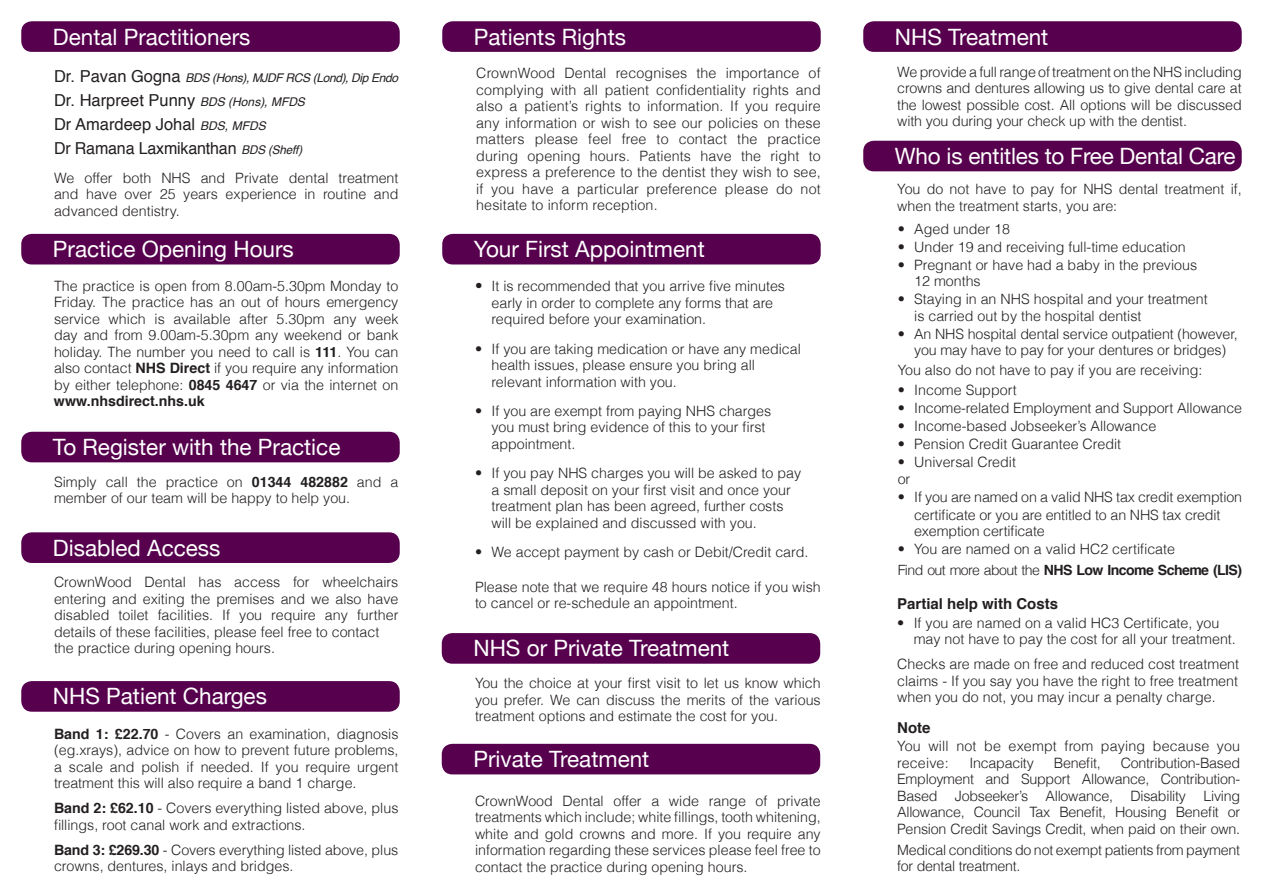
<style>
.page{position:relative;width:1263px;height:893px;background:#fff}
.page>*{position:absolute;margin:0;border:0;box-sizing:border-box;transform-origin:0 0}
.t1{font:22.5px "Helvetica Neue";color:#fff}
.t2{font:16.5px/24px "Helvetica";color:#231f20}
.t3{font:700 15px "Helvetica";color:#231f20}
.t4{font:300 14.25px/16.5px "Helvetica";color:#231f20}
.t5{font:700 14.1px "Helvetica";letter-spacing:-.04em;color:#231f20}
.t6{font:italic 12px "Helvetica";letter-spacing:-.03em;color:#231f20}
.s1{font-style:normal;font-size:16.5px}
.s2{font-style:italic;font-size:12px}
.s3{font-weight:700}
.s4{font-size:15px}
.s5{font-weight:300}
</style>
<div class="page">
<div style="left:21px;top:21px;width:379px;height:31px;background:#56004e;border-radius:11px"></div>
<div style="left:442px;top:21px;width:379px;height:31px;background:#56004e;border-radius:11px"></div>
<div style="left:863px;top:21px;width:379px;height:31px;background:#56004e;border-radius:11px"></div>
<div style="left:863px;top:141px;width:379px;height:30px;background:#56004e;border-radius:11px"></div>
<div style="left:21px;top:234px;width:379px;height:30px;background:#56004e;border-radius:11px"></div>
<div style="left:21px;top:432px;width:379px;height:30px;background:#56004e;border-radius:11px"></div>
<div style="left:21px;top:532px;width:379px;height:31px;background:#56004e;border-radius:11px"></div>
<div style="left:21px;top:681px;width:379px;height:31px;background:#56004e;border-radius:11px"></div>
<div style="left:442px;top:633px;width:378px;height:31px;background:#56004e;border-radius:11px"></div>
<div style="left:442px;top:744px;width:378px;height:30px;background:#56004e;border-radius:11px"></div>
<div style="left:442px;top:234px;width:379px;height:30px;background:#56004e;border-radius:11px"></div>
<h1 class="t1" style="left:53px;top:17px;width:199px">Dental Practitioners</h1>
<h1 class="t1" style="left:474px;top:17px;width:154px">Patients Rights</h1>
<h1 class="t1" style="left:895px;top:17px;width:155px">NHS Treatment</h1>
<p class="t6" style="left:54px;top:68px;width:346px"><span class="s1">Dr. Pavan Gogna</span> BDS (Hons), MJDF RCS (Lond), Dip Endo</p>
<p class="t2" style="left:54px;top:88px;width:252px">Dr. Harpreet Punny <span class="s2">BDS (Hons), MFDS<br></span>Dr Amardeep Johal <span class="s2">BDS, MFDS<br></span>Dr Ramana Laxmikanthan <span class="s2">BDS (Sheff)</span></p>
<p class="t4" style="left:54px;top:169px;width:346px;text-align:justify">We offer both NHS and Private dental treatment and have over 25 years experience in routine and advanced dentistry.</p>
<h1 class="t1" style="left:53px;top:230px;width:242px">Practice Opening Hours</h1>
<p class="t4" style="left:54px;top:277px;width:346px;text-align:justify">The practice is open from 8.00am-5.30pm Monday to Friday. The practice has an out of hours emergency service which is available after 5.30pm any week day and from 9.00am-5.30pm any weekend or bank holiday. The number you need to call is <span class="s3">111</span>. You can also contact <span class="s3">NHS Direct</span> if you require any information by either telephone: <span class="s3">0845 4647</span> or via the internet on <span class="s3">www.nhsdirect.nhs.uk</span></p>
<h1 class="t1" style="left:53px;top:428px;width:289px">To Register with the Practice</h1>
<p class="t4" style="left:54px;top:473px;width:346px">Simply call the practice on <span class="s3">01344 482882</span> and a member of our team will be happy to help you.</p>
<h1 class="t1" style="left:53px;top:528px;width:169px">Disabled Access</h1>
<p class="t4" style="left:54px;top:573px;width:346px">CrownWood Dental has access for wheelchairs entering and exiting the premises and we also have disabled toilet facilities. If you require any further details of these facilities, please feel free to contact the practice during opening hours.</p>
<h1 class="t1" style="left:53px;top:677px;width:215px">NHS Patient Charges</h1>
<p class="t4" style="left:54px;top:725px;width:346px;text-align:justify"><span class="s3">Band 1: £22.70</span> - Covers an examination, diagnosis (eg.xrays), advice on how to prevent future problems, a scale and polish if needed. If you require urgent treatment this will also require a band 1 charge.</p>
<p class="t4" style="left:54px;top:799px;width:346px"><span class="s3">Band 2: £62.10</span> - Covers everything listed above, plus fillings, root canal work and extractions.</p>
<p class="t4" style="left:54px;top:841px;width:346px"><span class="s3">Band 3: £269.30</span> - Covers everything listed above, plus crowns, dentures, inlays and bridges.</p>
<p class="t4" style="left:476px;top:64px;width:346px;text-align:justify">CrownWood Dental recognises the importance of complying with all patient confidentiality rights and also a patient’s rights to information. If you require any information or wish to see our policies on these matters please feel free to contact the practice during opening hours. Patients have the right to express a preference to the dentist they wish to see, if you have a particular preference please do not hesitate to inform reception.</p>
<p class="t4" style="left:897px;top:63px;width:346px;text-align:justify">We provide a full range of treatment on the NHS including crowns and dentures allowing us to give dental care at the lowest possible cost. All options will be discussed with you during your check up with the dentist.</p>
<h1 class="t1" style="left:895px;top:137px;width:342px">Who is entitles to Free Dental Care</h1>
<p class="t4" style="left:897px;top:180px;width:346px">You do not have to pay for NHS dental treatment if, when the treatment starts, you are:</p>
<h1 class="t1" style="left:474px;top:230px;width:232px">Your First Appointment</h1>
<p class="t4" style="left:491px;top:277px;width:295px;text-indent:-16px"><span class="s4">•</span> It is recommended that you arrive five minutes early in order to complete any forms that are required before your examination.</p>
<p class="t4" style="left:491px;top:340px;width:311px;text-indent:-17px">• If you are taking medication or have any medical health issues, please ensure you bring all relevant information with you.</p>
<p class="t4" style="left:491px;top:402px;width:281px;text-indent:-17px">• If you are exempt from paying NHS charges you must bring evidence of this to your first appointment.</p>
<p class="t4" style="left:491px;top:464px;width:311px;text-indent:-17px">• If you pay NHS charges you will be asked to pay a small deposit on your first visit and once your treatment plan has been agreed, further costs will be explained and discussed with you.</p>
<p class="t4" style="left:475px;top:543px;width:335px">• We accept payment by cash or Debit/Credit card.</p>
<p class="t4" style="left:475px;top:578px;width:347px">Please note that we require 48 hours notice if you wish to cancel or re-schedule an appointment.</p>
<h1 class="t1" style="left:473px;top:629px;width:257px">NHS or Private Treatment</h1>
<p class="t4" style="left:475px;top:674px;width:347px;text-align:justify">You the choice at your first visit to let us know which you prefer. We can discuss the merits of the various treatment options and estimate the cost for you.</p>
<h1 class="t1" style="left:473px;top:740px;width:177px">Private Treatment</h1>
<p class="t4" style="left:475px;top:792px;width:347px;text-align:justify">CrownWood Dental offer a wide range of private treatments which include; white fillings, tooth whitening, white and gold crowns and more. If you require any information regarding these services please feel free to contact the practice during opening hours.</p>
<p class="t4" style="left:898px;top:220px;width:114px">• Aged under 18</p>
<p class="t4" style="left:898px;top:238px;width:289px">• Under 19 and receiving full-time education</p>
<p class="t4" style="left:914px;top:256px;width:285px;line-height:15.8px;text-indent:-17px">• Pregnant or have had a baby in the previous<br>12 months</p>
<p class="t4" style="left:914px;top:289px;width:295px;line-height:17.9px;text-indent:-17px">• Staying in an NHS hospital and your treatment is carried out by the hospital dentist</p>
<p class="t4" style="left:898px;top:326px;width:341px;line-height:15.8px;text-align:center">• An NHS hospital dental service outpatient (however, you may have to pay for your dentures or bridges)</p>
<p class="t4" style="left:898px;top:361px;width:306px">You also do not have to pay if you are receiving:</p>
<p class="t4" style="left:898px;top:381px;width:120px">• Income Support</p>
<p class="t4" style="left:898px;top:399px;width:346px">• Income-related Employment and Support Allowance</p>
<p class="t4" style="left:898px;top:417px;width:260px">• Income-based Jobseeker’s Allowance</p>
<p class="t4" style="left:898px;top:435px;width:225px">• Pension Credit Guarantee Credit</p>
<p class="t4" style="left:898px;top:452px;width:120px;line-height:17.9px">• Universal Credit or</p>
<p class="t4" style="left:898px;top:488px;width:346px;line-height:17.9px;text-align:center">• If you are named on a valid NHS tax credit exemption certificate or you are entitled to an NHS tax credit</p>
<p class="t4" style="left:914px;top:522px;width:132px">exemption certificate</p>
<p class="t4" style="left:898px;top:540px;width:279px">• You are named on a valid HC2 certificate</p>
<p class="t5" style="left:898px;top:558px;width:346px"><span class="s5">Find out more about the</span> NHS Low Income Scheme (LIS)</p>
<p class="t3" style="left:897px;top:591px;width:162px">Partial help with Costs</p>
<p class="t4" style="left:914px;top:613px;width:324px;text-indent:-17px">• If you are named on a valid HC3 Certificate, you may not have to pay the cost for all your treatment.</p>
<p class="t4" style="left:897px;top:655px;width:343px;text-align:justify">Checks are made on free and reduced cost treatment claims - If you say you have the right to free treatment when you do not, you may incur a penalty charge.</p>
<p class="t3" style="left:897px;top:715px;width:35px">Note</p>
<p class="t4" style="left:897px;top:737px;width:344px">You will not be exempt from paying because you receive:</p>
<p class="t4" style="left:897px;top:754px;width:345px;text-align:justify;text-indent:224px">Contribution-Based Employment and Support Allowance, Contribution-Based Jobseeker’s Allowance, Disability Living Allowance, Council Tax Benefit, Housing Benefit or Pension Credit Savings Credit, when paid on their own.</p>
<p class="t4" style="left:897px;top:841px;width:345px">Medical conditions do not exempt patients from payment for dental treatment.</p>
<p class="t4" style="left:969px;top:754px;width:66px">Incapacity</p>
<p class="t4" style="left:1054px;top:754px;width:48px">Benefit,</p>
</div>
